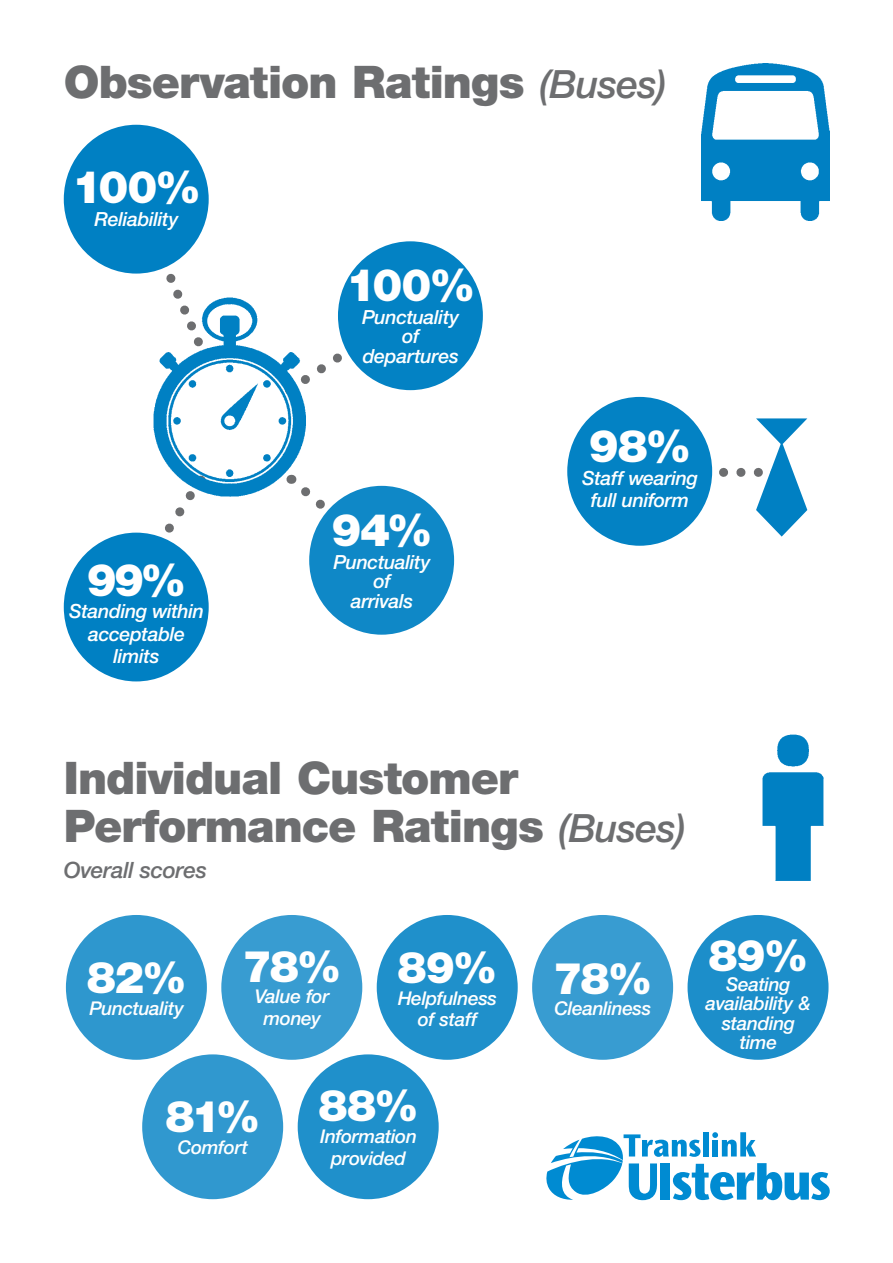
<style>
.page{position:relative;width:893px;height:1263px;background:#fff}
.page>*{position:absolute;margin:0;border:0;box-sizing:border-box;transform-origin:0 0}
.t1{font:900 45px/48px "Helvetica Neue LT";letter-spacing:-.02em;color:#6d6e70}
.t2{font:900 45px "Helvetica Neue LT";letter-spacing:-.025em;color:#fff}
.t3{font:900 43.8px "Helvetica Neue LT";letter-spacing:-.025em;color:#fff}
.t4{font:italic 500 22.5px "Helvetica Neue LT";letter-spacing:-.015em;color:#6d6e70}
.t5{font:italic 500 19.5px/19.5px "Helvetica Neue LT";letter-spacing:-.02em;color:#fff;text-align:center}
.t6{font:italic 500 18.9px/21.9px "Helvetica Neue LT";letter-spacing:-.02em;color:#fff;text-align:center}
.s1{font-weight:500;font-style:italic;font-size:39px}
</style>
<div class="page">
<svg style="left:546px;top:1132px;width:284px;height:68px"></svg>
<svg style="left:309px;top:324px;width:93px;height:66px"></svg>
<svg style="left:126px;top:499px;width:81px;height:89px"></svg>
<svg style="left:166px;top:208px;width:43px;height:87px"></svg>
<svg style="left:309px;top:485px;width:90px;height:86px"></svg>
<img style="left:702px;top:64px;width:127px;height:156px">
<img style="left:153px;top:295px;width:156px;height:204px">
<div style="left:64px;top:125px;width:145px;height:149px;background:#0080c3;border-radius:50%"></div>
<div style="left:64px;top:533px;width:145px;height:148px;background:#0080c3;border-radius:50%"></div>
<div style="left:567px;top:397px;width:145px;height:149px;background:#0382c4;border-radius:50%"></div>
<div style="left:338px;top:241px;width:145px;height:149px;background:#0382c4;border-radius:50%"></div>
<div style="left:309px;top:486px;width:145px;height:149px;background:#0f88c7;border-radius:50%"></div>
<div style="left:66px;top:915px;width:141px;height:145px;background:#2e97ce;border-radius:50%"></div>
<div style="left:377px;top:915px;width:141px;height:145px;background:#1f90cb;border-radius:50%"></div>
<div style="left:142px;top:1054px;width:141px;height:145px;background:#3098cf;border-radius:50%"></div>
<div style="left:687px;top:915px;width:141px;height:145px;background:#1c8eca;border-radius:50%"></div>
<div style="left:221px;top:915px;width:141px;height:145px;background:#389cd1;border-radius:50%"></div>
<div style="left:298px;top:1054px;width:141px;height:145px;background:#1f90cb;border-radius:50%"></div>
<div style="left:532px;top:915px;width:141px;height:145px;background:#389cd1;border-radius:50%"></div>
<img style="left:762px;top:734px;width:62px;height:147px">
<svg style="left:706px;top:418px;width:101px;height:119px"></svg>
<h1 class="t1" style="left:64px;top:58px;width:604px">Observation Ratings <span class="s1">(Buses)</span></h1>
<h1 class="t2" style="left:72px;top:161px;width:131px">100%</h1>
<p class="t5" style="left:95px;top:209px;width:86px">Reliability</p>
<h1 class="t2" style="left:87px;top:553px;width:101px">99%</h1>
<p class="t5" style="left:88px;top:623px;width:98px;line-height:22.5px">acceptable limits</p>
<p class="t5" style="left:69px;top:602px;width:136px">Standing within</p>
<h1 class="t2" style="left:346px;top:259px;width:131px">100%</h1>
<p class="t5" style="left:362px;top:307px;width:99px">Punctuality of departures</p>
<h1 class="t2" style="left:331px;top:503px;width:103px">94%</h1>
<p class="t5" style="left:333px;top:552px;width:99px">Punctuality of<br>arrivals</p>
<h1 class="t2" style="left:589px;top:419px;width:104px">98%</h1>
<p class="t5" style="left:591px;top:490px;width:100px">full uniform</p>
<p class="t5" style="left:582px;top:468px;width:117px">Staff wearing</p>
<h1 class="t1" style="left:64px;top:753px;width:623px">Individual Customer<br>Performance Ratings <span class="s1">(Buses)</span></h1>
<p class="t4" style="left:64px;top:857px;width:145px">Overall scores</p>
<h2 class="t3" style="left:87px;top:951px;width:102px">82%</h2>
<p class="t6" style="left:89px;top:997px;width:96px">Punctuality</p>
<h2 class="t3" style="left:243px;top:940px;width:100px">78%</h2>
<p class="t6" style="left:255px;top:985px;width:76px">Value for money</p>
<h2 class="t3" style="left:398px;top:941px;width:101px">89%</h2>
<p class="t6" style="left:398px;top:987px;width:101px">Helpfulness of staff</p>
<h2 class="t3" style="left:166px;top:1090px;width:96px">81%</h2>
<p class="t6" style="left:178px;top:1136px;width:72px">Comfort</p>
<h2 class="t3" style="left:318px;top:1079px;width:102px">88%</h2>
<p class="t6" style="left:320px;top:1125px;width:98px">Information provided</p>
<h2 class="t3" style="left:554px;top:952px;width:100px">78%</h2>
<p class="t6" style="left:555px;top:997px;width:98px">Cleanliness</p>
<h2 class="t3" style="left:708px;top:929px;width:101px">89%</h2>
<p class="t6" style="left:706px;top:974px;width:107px;line-height:19.5px">Seating availability &amp; standing time</p>
</div>
